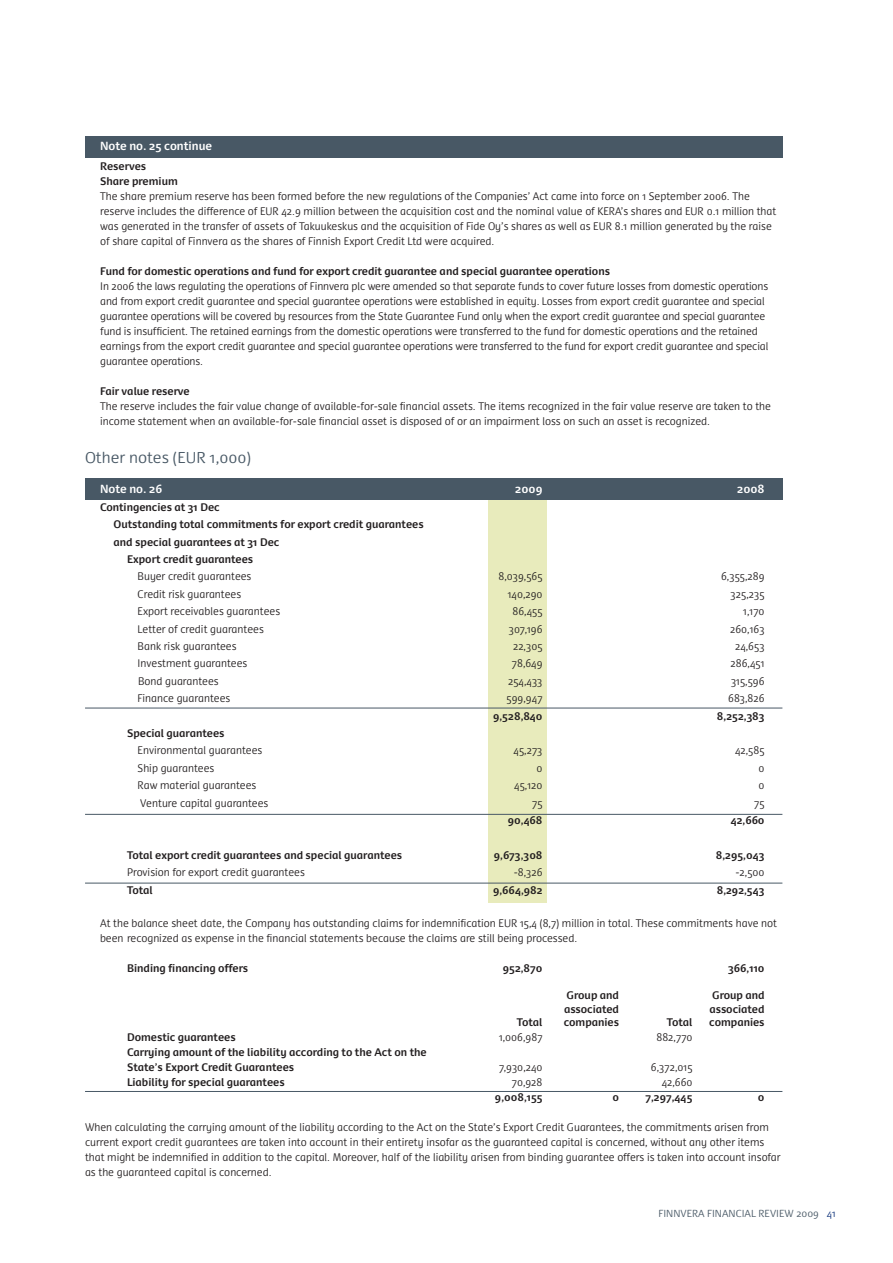
<style>
.page{position:relative;width:893px;height:1263px;background:#fff}
.page>*{position:absolute;margin:0;border:0;box-sizing:border-box;transform-origin:0 0}
.t1{font:300 15px "Dancer";color:#485865}
.t2{font:700 11.25px "Dancer";color:#fff;scale:.95 1}
.t3{font:300 10.5px/15px "Dancer";color:#231f20;scale:.95 1}
.t4{font:700 10.5px/15px "Dancer";color:#231f20;scale:.95 1}
.t5{font:300 9.75px "Dancer";color:#485865}
.s1{color:#14377d}
</style>
<div class="page">
<div style="left:488px;top:497px;width:59px;height:405px;background:#e8ebbc"></div>
<div style="left:85px;top:478px;width:697px;height:22px;background:#485865"></div>
<hr style="left:85px;top:708px;width:697px;height:1px;background:#485865">
<hr style="left:85px;top:883px;width:697px;height:1px;background:#485865">
<hr style="left:85px;top:814px;width:697px;height:1px;background:#485865">
<hr style="left:85px;top:1091px;width:697px;height:1px;background:#485865">
<div style="left:85px;top:136px;width:697px;height:21px;background:#485865"></div>
<p class="t2" style="left:100px;top:142px;width:119px">Note no. 25 continue</p>
<p class="t4" style="left:100px;top:160px;width:83px">Reserves<br>Share premium</p>
<p class="t3" style="left:100px;top:190px;width:713px">The share premium reserve has been formed before the new regulations of the Companies’ Act came into force on 1 September 2006. The reserve includes the difference of EUR 42.9 million between the acquisition cost and the nominal value of KERA’s shares and EUR 0.1 million that was generated in the transfer of assets of Takuukeskus and the acquisition of Fide Oy’s shares as well as EUR 8.1 million generated by the raise of share capital of Finnvera as the shares of Finnish Export Credit Ltd were acquired.</p>
<p class="t4" style="left:100px;top:265px;width:538px">Fund for domestic operations and fund for export credit guarantee and special guarantee operations</p>
<p class="t3" style="left:100px;top:280px;width:705px">In 2006 the laws regulating the operations of Finnvera plc were amended so that separate funds to cover future losses from domestic operations and from export credit guarantee and special guarantee operations were established in equity. Losses from export credit guarantee and special guarantee operations will be covered by resources from the State Guarantee Fund only when the export credit guarantee and special guarantee fund is insufficient. The retained earnings from the domestic operations were transferred to the fund for domestic operations and the retained earnings from the export credit guarantee and special guarantee operations were transferred to the fund for export credit guarantee and special guarantee operations.</p>
<p class="t4" style="left:100px;top:385px;width:96px">Fair value reserve</p>
<p class="t3" style="left:100px;top:400px;width:708px">The reserve includes the fair value change of available-for-sale financial assets. The items recognized in the fair value reserve are taken to the income statement when an available-for-sale financial asset is disposed of or an impairment loss on such an asset is recognized.</p>
<h1 class="t1" style="left:85px;top:453px;width:167px">Other notes (EUR 1,000)</h1>
<p class="t2" style="left:100px;top:484px;width:67px">Note no. 26</p>
<p class="t2" style="left:515px;top:484px;width:30px">2009</p>
<p class="t2" style="left:737px;top:484px;width:30px">2008</p>
<p class="t4" style="left:100px;top:500px;width:128px">Contingencies at 31 Dec</p>
<p class="t4" style="left:114px;top:518px;width:328px">Outstanding total commitments for export credit guarantees</p>
<p class="t4" style="left:114px;top:535px;width:176px">and special guarantees at 31 Dec</p>
<p class="t4" style="left:127px;top:553px;width:134px">Export credit guarantees</p>
<p class="t3" style="left:138px;top:570px;width:121px">Buyer credit guarantees</p>
<p class="t3" style="left:498px;top:570px;width:48px">8,039,565</p>
<p class="t3" style="left:721px;top:570px;width:47px">6,355,289</p>
<p class="t3" style="left:138px;top:588px;width:111px">Credit risk guarantees</p>
<p class="t3" style="left:508px;top:588px;width:38px">140,290</p>
<p class="t3" style="left:730px;top:588px;width:37px">325,235</p>
<p class="t3" style="left:138px;top:605px;width:152px">Export receivables guarantees</p>
<p class="t3" style="left:512px;top:605px;width:33px">86,455</p>
<p class="t3" style="left:743px;top:605px;width:24px">1,170</p>
<p class="t3" style="left:138px;top:623px;width:134px">Letter of credit guarantees</p>
<p class="t3" style="left:509px;top:623px;width:37px">307,196</p>
<p class="t3" style="left:730px;top:623px;width:38px">260,163</p>
<p class="t3" style="left:138px;top:640px;width:106px">Bank risk guarantees</p>
<p class="t3" style="left:513px;top:640px;width:33px">22,305</p>
<p class="t3" style="left:735px;top:640px;width:33px">24,653</p>
<p class="t3" style="left:138px;top:657px;width:117px">Investment guarantees</p>
<p class="t3" style="left:512px;top:657px;width:34px">78,649</p>
<p class="t3" style="left:730px;top:657px;width:37px">286,451</p>
<p class="t3" style="left:138px;top:675px;width:86px">Bond guarantees</p>
<p class="t3" style="left:508px;top:675px;width:38px">254,433</p>
<p class="t3" style="left:731px;top:675px;width:37px">315,596</p>
<p class="t3" style="left:138px;top:692px;width:99px">Finance guarantees</p>
<p class="t3" style="left:507px;top:692px;width:39px">599,947</p>
<p class="t3" style="left:728px;top:692px;width:40px">683,826</p>
<p class="t4" style="left:493px;top:709px;width:54px">9,528,840</p>
<p class="t4" style="left:717px;top:709px;width:52px">8,252,383</p>
<p class="t4" style="left:127px;top:727px;width:104px">Special guarantees</p>
<p class="t3" style="left:138px;top:744px;width:133px">Environmental guarantees</p>
<p class="t3" style="left:514px;top:744px;width:32px">45,273</p>
<p class="t3" style="left:735px;top:744px;width:32px">42,585</p>
<p class="t3" style="left:138px;top:762px;width:82px">Ship guarantees</p>
<p class="t3" style="left:537px;top:762px;width:8px">0</p>
<p class="t3" style="left:759px;top:762px;width:8px">0</p>
<p class="t3" style="left:138px;top:779px;width:127px">Raw material guarantees</p>
<p class="t3" style="left:514px;top:779px;width:31px">45,120</p>
<p class="t3" style="left:759px;top:779px;width:8px">0</p>
<p class="t3" style="left:140px;top:797px;width:136px">Venture capital guarantees</p>
<p class="t3" style="left:532px;top:797px;width:13px">75</p>
<p class="t3" style="left:754px;top:797px;width:13px">75</p>
<p class="t4" style="left:508px;top:814px;width:38px">90,468</p>
<p class="t4" style="left:731px;top:814px;width:37px">42,660</p>
<p class="t4" style="left:127px;top:848px;width:291px">Total export credit guarantees and special guarantees</p>
<p class="t4" style="left:494px;top:848px;width:53px">9,673,308</p>
<p class="t4" style="left:716px;top:848px;width:53px">8,295,043</p>
<p class="t3" style="left:127px;top:866px;width:189px">Provision for export credit guarantees</p>
<p class="t3" style="left:514px;top:866px;width:32px">-8,326</p>
<p class="t3" style="left:735px;top:866px;width:32px">-2,500</p>
<p class="t4" style="left:127px;top:884px;width:29px">Total</p>
<p class="t4" style="left:493px;top:884px;width:54px">9,664,982</p>
<p class="t4" style="left:717px;top:884px;width:52px">8,292,543</p>
<p class="t3" style="left:100px;top:917px;width:714px">At the balance sheet date, the Company has outstanding claims for indemnification EUR 15,4 (8,7) million in total. These commitments have not been recognized as expense in the financial statements because the claims are still being processed.</p>
<p class="t4" style="left:127px;top:962px;width:129px">Binding financing offers</p>
<p class="t4" style="left:503px;top:962px;width:43px">952,870</p>
<p class="t4" style="left:728px;top:962px;width:40px">366,110</p>
<p class="t4" style="left:566px;top:989px;width:57px">Group and</p>
<p class="t4" style="left:712px;top:989px;width:57px">Group and</p>
<p class="t4" style="left:564px;top:1002px;width:59px">associated</p>
<p class="t4" style="left:709px;top:1002px;width:59px">associated</p>
<p class="t4" style="left:517px;top:1016px;width:29px">Total</p>
<p class="t4" style="left:564px;top:1016px;width:60px">companies</p>
<p class="t4" style="left:667px;top:1016px;width:29px">Total</p>
<p class="t4" style="left:709px;top:1016px;width:60px">companies</p>
<p class="t4" style="left:127px;top:1031px;width:116px">Domestic guarantees</p>
<p class="t3" style="left:499px;top:1031px;width:47px">1,006,987</p>
<p class="t3" style="left:656px;top:1031px;width:40px">882,770</p>
<p class="t4" style="left:127px;top:1046px;width:317px">Carrying amount of the liability according to the Act on the<br>State’s Export Credit Guarantees</p>
<p class="t3" style="left:499px;top:1061px;width:47px">7,930,240</p>
<p class="t3" style="left:651px;top:1061px;width:45px">6,372,015</p>
<p class="t4" style="left:127px;top:1076px;width:168px">Liability for special guarantees</p>
<p class="t3" style="left:512px;top:1076px;width:34px">70,928</p>
<p class="t3" style="left:662px;top:1076px;width:34px">42,660</p>
<p class="t4" style="left:495px;top:1091px;width:52px">9,008,155</p>
<p class="t4" style="left:612px;top:1091px;width:9px">0</p>
<p class="t4" style="left:645px;top:1091px;width:51px">7,297,445</p>
<p class="t4" style="left:758px;top:1091px;width:9px">0</p>
<p class="t3" style="left:85px;top:1121px;width:734px">When calculating the carrying amount of the liability according to the Act on the State’s Export Credit Guarantees, the commitments arisen from current export credit guarantees are taken into account in their entirety insofar as the guaranteed capital is concerned, without any other items that might be indemnified in addition to the capital. Moreover, half of the liability arisen from binding guarantee offers is taken into account insofar as the guaranteed capital is concerned.</p>
<p class="t5" style="left:658px;top:1210px;width:179px">FINNVERA FINANCIAL REVIEW 2009 <span class="s1">41</span></p>
</div>
